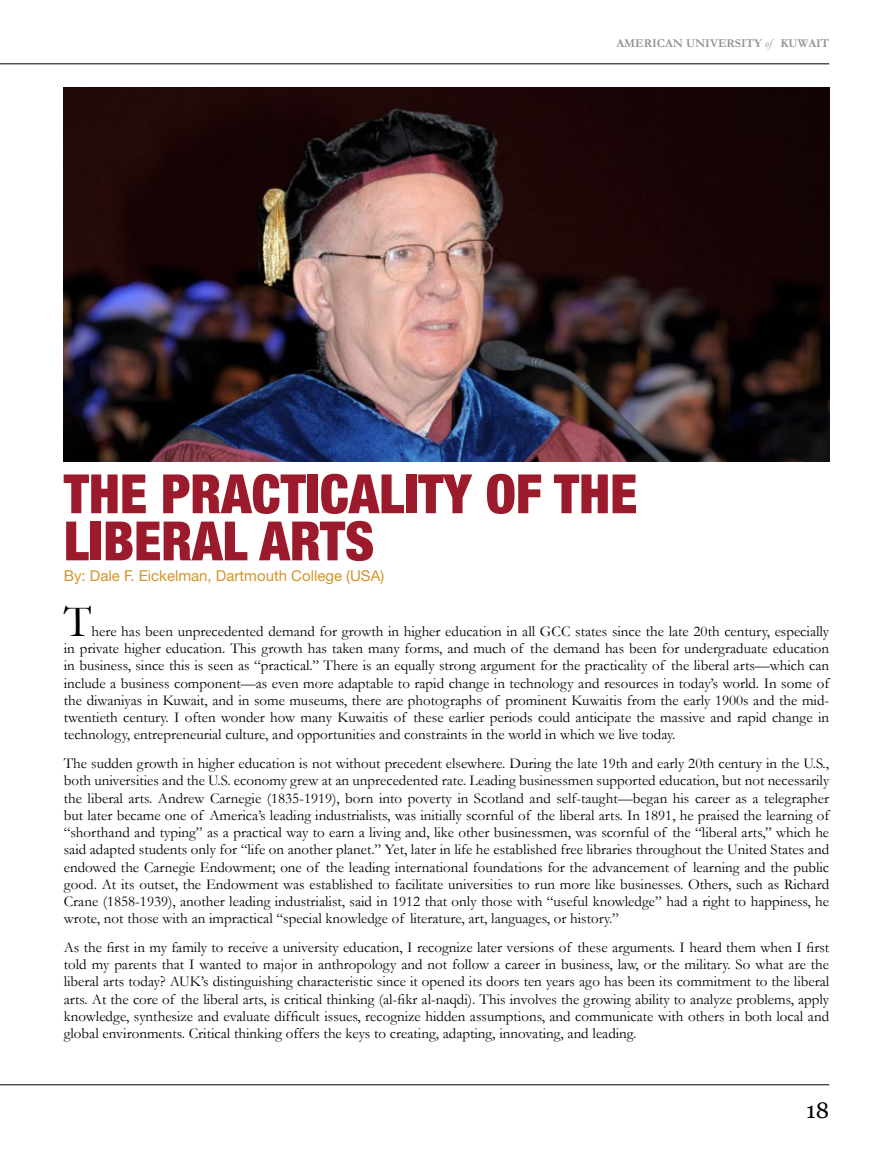
<style>
.page{position:relative;width:893px;height:1149px;background:#fff}
.page>*{position:absolute;margin:0;border:0;box-sizing:border-box;transform-origin:0 0}
.t1{font:900 condensed 54.15px/47.1px "Helvetica Neue LT Std";color:#9b1b2c}
.t2{font:45px "Garamond";color:#000101}
.t3{font:22.5px "Georgia";color:#000}
.t4{font:15px/17.2px "Garamond";color:#000101;text-align:justify}
.t5{font:15px "Helvetica Neue LT Std";color:#d49429}
.t6{font:700 12px "Garamond";color:#919396}
.s1{font-weight:400;font-style:italic}
</style>
<div class="page">
<hr style="left:0;top:63px;width:829px;height:1px;background:#000">
<hr style="left:0;top:1084px;width:829px;height:1px;background:#000">
<img style="left:64px;top:87px;width:765px;height:374px">
<p class="t6" style="left:616px;top:36px;width:214px">AMERICAN UNIVERSITY <span class="s1">of</span> KUWAIT</p>
<h1 class="t1" style="left:64px;top:469px;width:575px">THE PRACTICALITY OF THE<br>LIBERAL ARTS</h1>
<p class="t5" style="left:64px;top:566px;width:322px">By: Dale F. Eickelman, Dartmouth College (USA)</p>
<h2 class="t2" style="left:64px;top:594px;width:29px">T</h2>
<p class="t4" style="left:64px;top:622px;width:767px;text-indent:28px">here has been unprecedented demand for growth in higher education in all GCC states since the late 20th century, especially in private higher education. This growth has taken many forms, and much of the demand has been for undergraduate education in business, since this is seen as “practical.” There is an equally strong argument for the practicality of the liberal arts—which can include a business component—as even more adaptable to rapid change in technology and resources in today’s world. In some of the diwaniyas in Kuwait, and in some museums, there are photographs of prominent Kuwaitis from the early 1900s and the mid&shy;twentieth century. I often wonder how many Kuwaitis of these earlier periods could anticipate the massive and rapid change in technology, entrepreneurial culture, and opportunities and constraints in the world in which we live today.</p>
<p class="t4" style="left:64px;top:754px;width:767px">The sudden growth in higher education is not without precedent elsewhere. During the late 19th and early 20th century in the U.S., both universities and the U.S. economy grew at an unprecedented rate. Leading businessmen supported education, but not necessarily the liberal arts. Andrew Carnegie (1835-1919), born into poverty in Scotland and self-taught—began his career as a telegrapher but later became one of America’s leading industrialists, was initially scornful of the liberal arts. In 1891, he praised the learning of “shorthand and typing” as a practical way to earn a living and, like other businessmen, was scornful of the “liberal arts,” which he said adapted students only for “life on another planet.” Yet, later in life he established free libraries throughout the United States and endowed the Carnegie Endowment; one of the leading international foundations for the advancement of learning and the public good. At its outset, the Endowment was established to facilitate universities to run more like businesses. Others, such as Richard Crane (1858-1939), another leading industrialist, said in 1912 that only those with “useful knowledge” had a right to happiness, he wrote, not those with an impractical “special knowledge of literature, art, languages, or history.”</p>
<p class="t4" style="left:64px;top:938px;width:767px">As the first in my family to receive a university education, I recognize later versions of these arguments. I heard them when I first told my parents that I wanted to major in anthropology and not follow a career in business, law, or the military. So what are the liberal arts today? AUK’s distinguishing characteristic since it opened its doors ten years ago has been its commitment to the liberal arts. At the core of the liberal arts, is critical thinking (al-fikr al-naqdi). This involves the growing ability to analyze problems, apply knowledge, synthesize and evaluate difficult issues, recognize hidden assumptions, and communicate with others in both local and global environments. Critical thinking offers the keys to creating, adapting, innovating, and leading.</p>
<h3 class="t3" style="left:806px;top:1093px;width:25px">18</h3>
</div>
